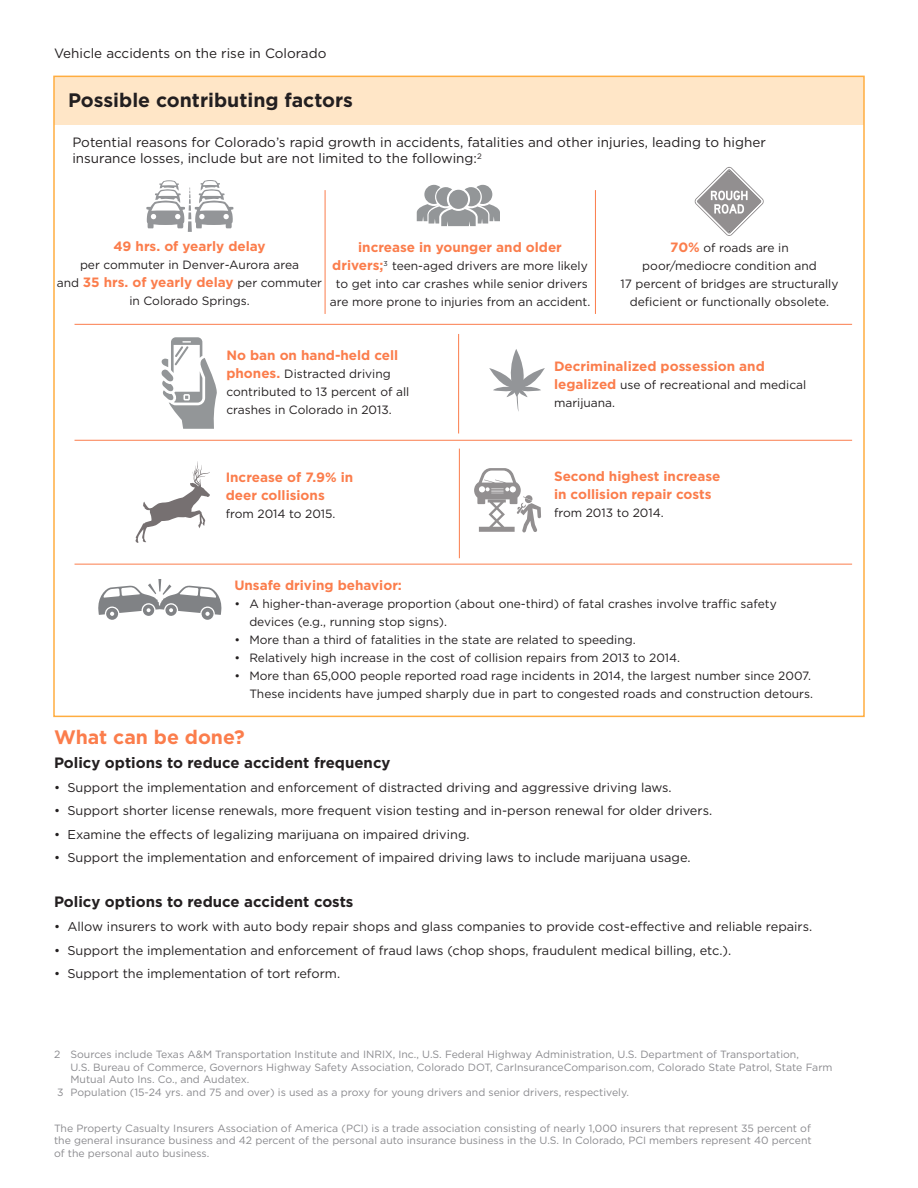
<style>
.page{position:relative;width:918px;height:1188px;background:#fff}
.page>*{position:absolute;margin:0;border:0;box-sizing:border-box;transform-origin:0 0}
.t1{font:700 19.5px "Gotham";color:#231f20}
.main_text{font:700 19.5px "Gotham";color:#fb7d4c}
.main_text-2{font:700 15px "Gotham";color:#231f20}
.chart_text{font:700 13.5px "Gotham";color:#fb7d4c}
.t2{font:13.5px "Gotham";color:#231f20}
.main_text-3{font:12.75px "Gotham";color:#231f20}
.chart_text-2{font:12px/18px "Gotham";color:#231f20;text-align:center}
.source{font:10.5px/12.6px "Gotham";color:#8a8a8e;text-align:justify}
.s1{font-weight:400;font-size:12px;color:#231f20}
.s2{font-weight:700;font-size:13.5px;color:#fb7d4c}
</style>
<div class="page">
<div style="left:54px;top:77px;width:810px;height:47px;background:#ffe6c7"></div>
<svg style="left:188px;top:228px;width:4px;height:4px"></svg>
<svg style="left:146px;top:180px;width:87px;height:48px"></svg>
<svg style="left:695px;top:167px;width:69px;height:69px"></svg>
<svg style="left:162px;top:337px;width:55px;height:92px"></svg>
<svg style="left:417px;top:185px;width:83px;height:41px"></svg>
<svg style="left:98px;top:579px;width:123px;height:41px"></svg>
<hr style="left:325px;top:190px;width:1px;height:124px;background:#fb7d4c">
<hr style="left:595px;top:190px;width:1px;height:124px;background:#fb7d4c">
<hr style="left:75px;top:324px;width:777px;height:1px;background:#fb7d4c">
<hr style="left:75px;top:440px;width:777px;height:1px;background:#fb7d4c">
<hr style="left:458px;top:334px;width:1px;height:100px;background:#fb7d4c">
<svg style="left:489px;top:349px;width:56px;height:63px"></svg>
<svg style="left:474px;top:468px;width:67px;height:64px"></svg>
<hr style="left:459px;top:449px;width:1px;height:109px;background:#fb7d4c">
<hr style="left:75px;top:564px;width:777px;height:1px;background:#fb7d4c">
<svg style="left:136px;top:461px;width:74px;height:82px"></svg>
<p class="t2" style="left:54px;top:45px;width:274px">Vehicle accidents on the rise in Colorado</p>
<p class="t1" style="left:68px;top:88px;width:287px">Possible contributing factors</p>
<p class="t2" style="left:72px;top:134px;width:695px">Potential reasons for Colorado’s rapid growth in accidents, fatalities and other injuries, leading to higher</p>
<p class="t2" style="left:72px;top:150px;width:411px">insurance losses, include but are not limited to the following:<sup>2</sup></p>
<p class="chart_text" style="left:113px;top:238px;width:154px">49 hrs. of yearly delay</p>
<p class="chart_text-2" style="left:80px;top:256px;width:221px">per commuter in Denver-Aurora area</p>
<p class="chart_text" style="left:57px;top:274px;width:267px"><span class="s1">and</span> 35 hrs. of yearly delay <span class="s1">per commuter</span></p>
<p class="chart_text-2" style="left:129px;top:292px;width:122px">in Colorado Springs.</p>
<p class="chart_text" style="left:358px;top:239px;width:205px">increase in younger and older</p>
<p class="chart_text-2" style="left:332px;top:257px;width:257px"><span class="s2">drivers;</span><sup>3</sup> teen-aged drivers are more likely</p>
<p class="chart_text-2" style="left:330px;top:275px;width:262px">to get into car crashes while senior drivers are more prone to injuries from an accident.</p>
<p class="chart_text-2" style="left:670px;top:239px;width:120px"><span class="s2">70%</span> of roads are in</p>
<p class="chart_text-2" style="left:642px;top:257px;width:176px">poor/mediocre condition and</p>
<p class="chart_text-2" style="left:621px;top:275px;width:219px">17 percent of bridges are structurally</p>
<p class="chart_text-2" style="left:630px;top:293px;width:201px">deficient or functionally obsolete.</p>
<p class="chart_text" style="left:226px;top:347px;width:173px">No ban on hand-held cell</p>
<p class="chart_text-2" style="left:226px;top:364px;width:166px"><span class="s2">phones.</span> Distracted driving</p>
<p class="chart_text-2" style="left:226px;top:382px;width:184px">contributed to 13 percent of all</p>
<p class="chart_text-2" style="left:226px;top:400px;width:167px">crashes in Colorado in 2013.</p>
<p class="chart_text" style="left:226px;top:469px;width:129px">Increase of 7.9% in</p>
<p class="chart_text" style="left:226px;top:487px;width:101px">deer collisions</p>
<p class="chart_text-2" style="left:226px;top:504px;width:111px">from 2014 to 2015.</p>
<p class="chart_text" style="left:554px;top:358px;width:212px">Decriminalized possession and</p>
<p class="chart_text-2" style="left:554px;top:376px;width:254px;text-align:left"><span class="s2">legalized</span> use of recreational and medical marijuana.</p>
<p class="chart_text" style="left:554px;top:468px;width:168px">Second highest increase</p>
<p class="chart_text" style="left:554px;top:486px;width:159px">in collision repair costs</p>
<p class="chart_text-2" style="left:554px;top:503px;width:111px">from 2013 to 2014.</p>
<p class="chart_text" style="left:234px;top:577px;width:169px">Unsafe driving behavior:</p>
<p class="chart_text-2" style="left:234px;top:594px;width:544px">• A higher-than-average proportion (about one-third) of fatal crashes involve traffic safety</p>
<p class="chart_text-2" style="left:249px;top:612px;width:199px">devices (e.g., running stop signs).</p>
<p class="chart_text-2" style="left:234px;top:630px;width:403px">• More than a third of fatalities in the state are related to speeding.</p>
<p class="chart_text-2" style="left:234px;top:648px;width:447px">• Relatively high increase in the cost of collision repairs from 2013 to 2014.</p>
<p class="chart_text-2" style="left:234px;top:666px;width:578px">• More than 65,000 people reported road rage incidents in 2014, the largest number since 2007.</p>
<p class="chart_text-2" style="left:249px;top:684px;width:565px">These incidents have jumped sharply due in part to congested roads and construction detours.</p>
<p class="main_text" style="left:54px;top:726px;width:192px">What can be done?</p>
<p class="main_text-2" style="left:54px;top:754px;width:338px">Policy options to reduce accident frequency</p>
<p class="main_text-3" style="left:54px;top:779px;width:619px">• Support the implementation and enforcement of distracted driving and aggressive driving laws.</p>
<p class="main_text-3" style="left:54px;top:803px;width:660px">• Support shorter license renewals, more frequent vision testing and in-person renewal for older drivers.</p>
<p class="main_text-3" style="left:54px;top:826px;width:417px">• Examine the effects of legalizing marijuana on impaired driving.</p>
<p class="main_text-3" style="left:54px;top:850px;width:638px">• Support the implementation and enforcement of impaired driving laws to include marijuana usage.</p>
<p class="main_text-2" style="left:54px;top:893px;width:301px">Policy options to reduce accident costs</p>
<p class="main_text-3" style="left:54px;top:919px;width:760px">• Allow insurers to work with auto body repair shops and glass companies to provide cost-effective and reliable repairs.</p>
<p class="main_text-3" style="left:54px;top:942px;width:679px">• Support the implementation and enforcement of fraud laws (chop shops, fraudulent medical billing, etc.).</p>
<p class="main_text-3" style="left:54px;top:966px;width:288px">• Support the implementation of tort reform.</p>
<p class="source" style="left:54px;top:1048px;width:746px">2 Sources include Texas A&amp;M Transportation Institute and INRIX, Inc., U.S. Federal Highway Administration, U.S. Department of Transportation,</p>
<p class="source" style="left:70px;top:1061px;width:764px">U.S. Bureau of Commerce, Governors Highway Safety Association, Colorado DOT, CarInsuranceComparison.com, Colorado State Patrol, State Farm</p>
<p class="source" style="left:70px;top:1073px;width:180px">Mutual Auto Ins. Co., and Audatex.</p>
<p class="source" style="left:57px;top:1086px;width:573px">3 Population (15-24 yrs. and 75 and over) is used as a proxy for young drivers and senior drivers, respectively.</p>
<p class="source" style="left:54px;top:1122px;width:759px">The Property Casualty Insurers Association of America (PCI) is a trade association consisting of nearly 1,000 insurers that represent 35 percent of the general insurance business and 42 percent of the personal auto insurance business in the U.S. In Colorado, PCI members represent 40 percent of the personal auto business.</p>
</div>
